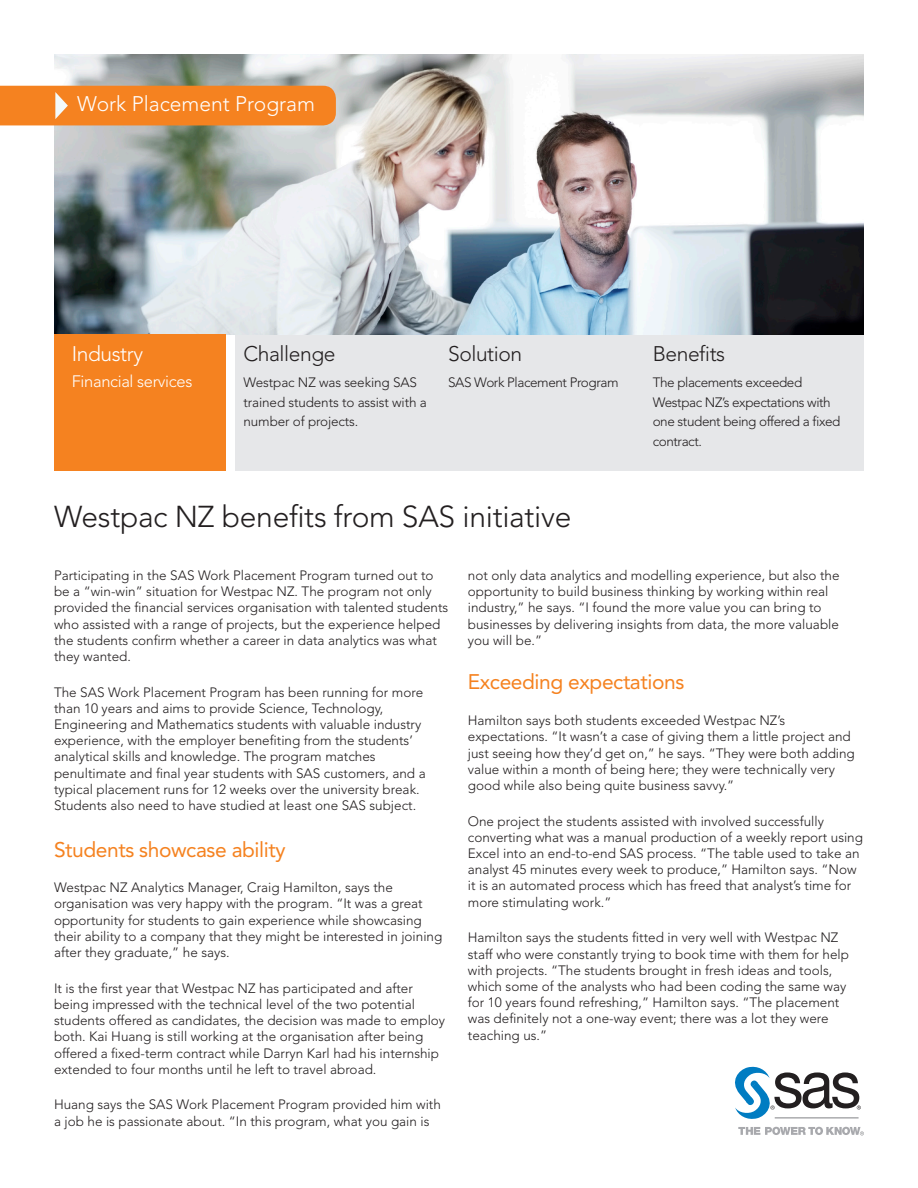
<style>
.page{position:relative;width:918px;height:1188px;background:#fff}
.page>*{position:absolute;margin:0;border:0;box-sizing:border-box;transform-origin:0 0}
.Headline_-_Main{font:300 30px "Avenir LT Std";letter-spacing:-.01em;color:#231f20}
.Body{font:21px "Avenir LT Std";letter-spacing:-.02em;color:#f58220}
.Summary_-_Industry_H{font:300 21px "Avenir LT Std";color:#fff}
.Summary_-_Gray_Box_H{font:300 21px "Avenir LT Std";letter-spacing:-.02em;color:#231f20}
.Summary_-_Industry_H-2{font:300 21px "Avenir LT Std";letter-spacing:-.02em;color:#fff}
.Summary_-_Gray_Box_B{font:300 21px "Avenir LT Std";letter-spacing:-.02em;color:#231f20}
.Summary_-_Industry_S{font:300 16.5px "Avenir LT Std";letter-spacing:-.02em;color:#fff}
.Body-2{font:300 13.5px/16.2px "Avenir LT Std";color:#231f20}
.Summary_-_Gray_Box_B-2{font:300 13.5px/19.5px "Avenir LT Std";letter-spacing:-.03em;color:#231f20}
.Summary_-_Gray_Box_B-3{font:300 13.5px/19.5px "Avenir LT Std";letter-spacing:-.01em;color:#231f20}
</style>
<div class="page">
<svg style="left:738px;top:1127px;width:126px;height:8px"></svg>
<svg style="left:735px;top:1066px;width:126px;height:53px"></svg>
<hr style="left:775px;top:1118px;width:84px;height:1px;background:#808285">
<div style="left:235px;top:335px;width:629px;height:136px;background:#e6e7e9"></div>
<img style="left:54px;top:54px;width:810px;height:281px">
<div style="left:54px;top:335px;width:171px;height:136px;background:#f58220"></div>
<div style="left:0;top:86px;width:336px;height:39px;background:#f58220"></div>
<p class="Summary_-_Industry_H" style="left:77px;top:91px;width:239px">Work Placement Program</p>
<p class="Summary_-_Industry_H-2" style="left:72px;top:342px;width:73px">Industry</p>
<p class="Summary_-_Industry_S" style="left:72px;top:372px;width:122px">Financial services</p>
<p class="Summary_-_Gray_Box_H" style="left:244px;top:342px;width:93px">Challenge</p>
<p class="Summary_-_Gray_Box_B-3" style="left:244px;top:373px;width:185px">Westpac NZ was seeking SAS trained students to assist with a number of projects.</p>
<p class="Summary_-_Gray_Box_H" style="left:448px;top:342px;width:76px">Solution</p>
<p class="Summary_-_Gray_Box_B-2" style="left:448px;top:373px;width:172px">SAS Work Placement Program</p>
<p class="Summary_-_Gray_Box_B" style="left:653px;top:342px;width:74px">Benefits</p>
<p class="Summary_-_Gray_Box_B-2" style="left:653px;top:373px;width:189px">The placements exceeded<br>Westpac NZ’s expectations with one student being offered a fixed contract.</p>
<p class="Headline_-_Main" style="left:54px;top:499px;width:519px">Westpac NZ benefits from SAS initiative</p>
<p class="Body-2" style="left:54px;top:567px;width:396px">Participating in the SAS Work Placement Program turned out to be a “win-win” situation for Westpac NZ. The program not only provided the financial services organisation with talented students who assisted with a range of projects, but the experience helped the students confirm whether a career in data analytics was what they wanted.</p>
<p class="Body-2" style="left:54px;top:684px;width:373px">The SAS Work Placement Program has been running for more than 10 years and aims to provide Science, Technology, Engineering and Mathematics students with valuable industry experience, with the employer benefiting from the students’ analytical skills and knowledge. The program matches penultimate and final year students with SAS customers, and a typical placement runs for 12 weeks over the university break.<br>Students also need to have studied at least one SAS subject.</p>
<p class="Body" style="left:54px;top:837px;width:233px">Students showcase ability</p>
<p class="Body-2" style="left:54px;top:880px;width:390px">Westpac NZ Analytics Manager, Craig Hamilton, says the organisation was very happy with the program. “It was a great opportunity for students to gain experience while showcasing their ability to a company that they might be interested in joining after they graduate,” he says.</p>
<p class="Body-2" style="left:54px;top:980px;width:393px">It is the first year that Westpac NZ has participated and after being impressed with the technical level of the two potential students offered as candidates, the decision was made to employ both. Kai Huang is still working at the organisation after being offered a fixed-term contract while Darryn Karl had his internship extended to four months until he left to travel abroad.</p>
<p class="Body-2" style="left:54px;top:1097px;width:388px">Huang says the SAS Work Placement Program provided him with a job he is passionate about. “In this program, what you gain is</p>
<p class="Body-2" style="left:468px;top:567px;width:373px">not only data analytics and modelling experience, but also the opportunity to build business thinking by working within real industry,” he says. “I found the more value you can bring to businesses by delivering insights from data, the more valuable you will be.”</p>
<p class="Body" style="left:468px;top:670px;width:218px">Exceeding expectations</p>
<p class="Body-2" style="left:468px;top:712px;width:389px">Hamilton says both students exceeded Westpac NZ’s expectations. “It wasn’t a case of giving them a little project and just seeing how they’d get on,” he says. “They were both adding value within a month of being here; they were technically very good while also being quite business savvy.”</p>
<p class="Body-2" style="left:468px;top:813px;width:397px">One project the students assisted with involved successfully converting what was a manual production of a weekly report using Excel into an end-to-end SAS process. “The table used to take an analyst 45 minutes every week to produce,” Hamilton says. “Now it is an automated process which has freed that analyst’s time for more stimulating work.”</p>
<p class="Body-2" style="left:468px;top:930px;width:383px">Hamilton says the students fitted in very well with Westpac NZ staff who were constantly trying to book time with them for help with projects. “The students brought in fresh ideas and tools, which some of the analysts who had been coding the same way for 10 years found refreshing,” Hamilton says. “The placement was definitely not a one-way event; there was a lot they were teaching us.”</p>
</div>
